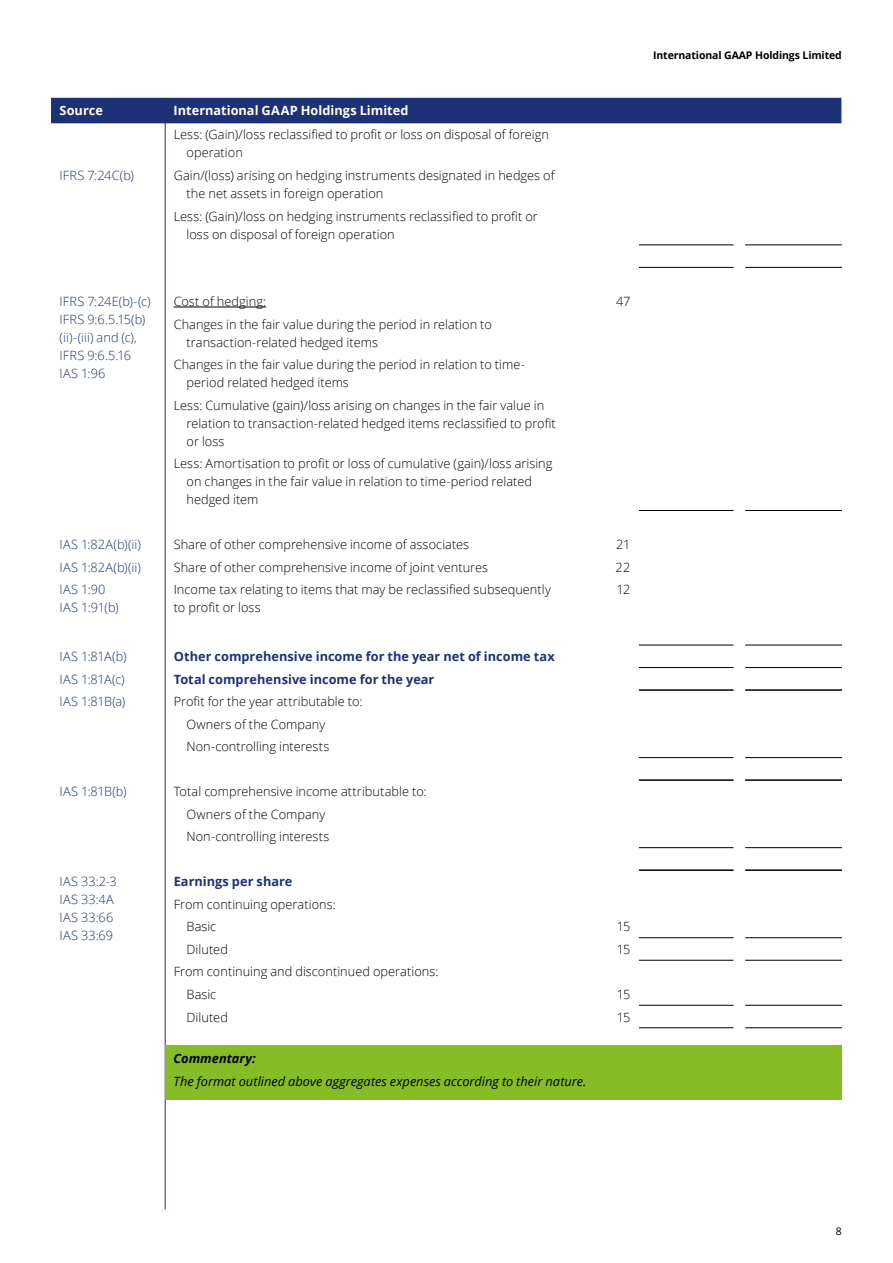
<style>
.page{position:relative;width:893px;height:1263px;background:#fff}
.page>*{position:absolute;margin:0;border:0;box-sizing:border-box;transform-origin:0 0}
.t1{font:300 12.75px/18px "Open Sans";letter-spacing:.005em;color:#000}
.t2{font:300 12.75px/18px "Open Sans";letter-spacing:.015em;color:#1d3176}
.t3{font:700 12.75px "Open Sans";letter-spacing:.005em;color:#1d3176}
.t4{font:italic 12.75px "Open Sans";color:#000}
.t5{font:700 12.75px "Open Sans";color:#fff}
.t6{font:italic 700 12.75px "Open Sans";color:#000}
.t7{font:700 10.5px "Open Sans";letter-spacing:-.01em;color:#000}
.t8{font:10.5px "Open Sans";color:#000}
</style>
<div class="page">
<hr style="left:165px;top:122px;width:1px;height:1087px;background:#1d3176">
<div style="left:165px;top:1045px;width:677px;height:54px;background:#86bc25"></div>
<hr style="left:639px;top:960px;width:94px;height:1px;background:#000">
<hr style="left:745px;top:960px;width:97px;height:1px;background:#000">
<hr style="left:639px;top:757px;width:94px;height:1px;background:#000">
<hr style="left:745px;top:757px;width:97px;height:1px;background:#000">
<hr style="left:639px;top:847px;width:94px;height:1px;background:#000">
<hr style="left:745px;top:847px;width:97px;height:1px;background:#000">
<hr style="left:639px;top:244px;width:94px;height:1px;background:#000">
<hr style="left:745px;top:244px;width:97px;height:1px;background:#000">
<hr style="left:639px;top:267px;width:94px;height:1px;background:#000">
<hr style="left:745px;top:267px;width:97px;height:1px;background:#000">
<hr style="left:639px;top:510px;width:94px;height:1px;background:#000">
<hr style="left:745px;top:510px;width:97px;height:1px;background:#000">
<hr style="left:639px;top:645px;width:94px;height:1px;background:#000">
<hr style="left:639px;top:667px;width:94px;height:1px;background:#000">
<hr style="left:745px;top:645px;width:97px;height:1px;background:#000">
<hr style="left:745px;top:667px;width:97px;height:1px;background:#000">
<div style="left:51px;top:98px;width:791px;height:25px;background:#1d3176"></div>
<hr style="left:639px;top:689px;width:94px;height:2px;background:#000">
<hr style="left:745px;top:689px;width:97px;height:2px;background:#000">
<hr style="left:639px;top:779px;width:94px;height:2px;background:#000">
<hr style="left:745px;top:779px;width:97px;height:2px;background:#000">
<hr style="left:639px;top:869px;width:94px;height:2px;background:#000">
<hr style="left:745px;top:869px;width:97px;height:2px;background:#000">
<hr style="left:639px;top:937px;width:94px;height:1px;background:#000">
<hr style="left:745px;top:937px;width:97px;height:1px;background:#000">
<hr style="left:639px;top:1005px;width:94px;height:1px;background:#000">
<hr style="left:745px;top:1005px;width:97px;height:1px;background:#000">
<hr style="left:639px;top:1027px;width:94px;height:1px;background:#000">
<hr style="left:745px;top:1027px;width:97px;height:1px;background:#000">
<hr style="left:174px;top:307px;width:92px;height:1px;background:#000">
<p class="t5" style="left:60px;top:102px;width:45px">Source</p>
<p class="t5" style="left:174px;top:102px;width:236px">International GAAP Holdings Limited</p>
<p class="t1" style="left:186px;top:125px;width:364px;text-indent:-13px">Less: (Gain)/loss reclassified to profit or loss on disposal of foreign operation</p>
<p class="t2" style="left:60px;top:166px;width:76px">IFRS 7:24C(b)</p>
<p class="t1" style="left:186px;top:166px;width:369px;text-indent:-13px">Gain/(loss) arising on hedging instruments designated in hedges of the net assets in foreign operation</p>
<p class="t1" style="left:186px;top:207px;width:353px;text-indent:-13px">Less: (Gain)/loss on hedging instruments reclassified to profit or loss on disposal of foreign operation</p>
<p class="t2" style="left:60px;top:292px;width:92px">IFRS 7:24E(b)-(c)<br>IFRS 9:6.5.15(b) (ii)-(iii) and (c),<br>IFRS 9:6.5.16<br>IAS 1:96</p>
<p class="t1" style="left:174px;top:292px;width:94px">Cost of hedging:</p>
<p class="t1" style="left:616px;top:292px;width:16px">47</p>
<p class="t1" style="left:186px;top:315px;width:307px;text-indent:-13px">Changes in the fair value during the period in relation to transaction-related hedged items</p>
<p class="t1" style="left:186px;top:355px;width:340px;text-indent:-13px">Changes in the fair value during the period in relation to time&shy;period related hedged items</p>
<p class="t1" style="left:186px;top:396px;width:371px;text-indent:-13px">Less: Cumulative (gain)/loss arising on changes in the fair value in relation to transaction-related hedged items reclassified to profit or loss</p>
<p class="t1" style="left:186px;top:454px;width:367px;text-indent:-13px">Less: Amortisation to profit or loss of cumulative (gain)/loss arising on changes in the fair value in relation to time-period related hedged item</p>
<p class="t2" style="left:60px;top:535px;width:83px">IAS 1:82A(b)(ii)</p>
<p class="t1" style="left:174px;top:535px;width:297px">Share of other comprehensive income of associates</p>
<p class="t1" style="left:616px;top:535px;width:16px">21</p>
<p class="t2" style="left:60px;top:558px;width:83px">IAS 1:82A(b)(ii)</p>
<p class="t1" style="left:174px;top:558px;width:316px">Share of other comprehensive income of joint ventures</p>
<p class="t1" style="left:616px;top:558px;width:16px">22</p>
<p class="t2" style="left:60px;top:580px;width:61px">IAS 1:90<br>IAS 1:91(b)</p>
<p class="t1" style="left:174px;top:580px;width:379px">Income tax relating to items that may be reclassified subsequently to profit or loss</p>
<p class="t1" style="left:617px;top:580px;width:15px">12</p>
<p class="t2" style="left:60px;top:647px;width:68px">IAS 1:81A(b)</p>
<p class="t3" style="left:174px;top:648px;width:382px">Other comprehensive income for the year net of income tax</p>
<p class="t2" style="left:60px;top:670px;width:67px">IAS 1:81A(c)</p>
<p class="t3" style="left:174px;top:670px;width:262px">Total comprehensive income for the year</p>
<p class="t2" style="left:60px;top:692px;width:67px">IAS 1:81B(a)</p>
<p class="t1" style="left:187px;top:690px;width:177px;line-height:22.5px;text-indent:-13px">Profit for the year attributable to:<br>Owners of the Company<br>Non-controlling interests</p>
<p class="t2" style="left:60px;top:782px;width:68px">IAS 1:81B(b)</p>
<p class="t1" style="left:187px;top:780px;width:242px;line-height:22.5px;text-indent:-13px">Total comprehensive income attributable to:<br>Owners of the Company<br>Non-controlling interests</p>
<p class="t2" style="left:60px;top:872px;width:59px">IAS 33:2-3<br>IAS 33:4A<br>IAS 33:66<br>IAS 33:69</p>
<p class="t3" style="left:174px;top:873px;width:120px">Earnings per share</p>
<p class="t1" style="left:187px;top:893px;width:151px;line-height:22.5px;text-indent:-13px">From continuing operations:<br>Basic</p>
<p class="t1" style="left:617px;top:917px;width:15px">15</p>
<p class="t1" style="left:187px;top:940px;width:43px">Diluted</p>
<p class="t1" style="left:617px;top:940px;width:15px">15</p>
<p class="t1" style="left:187px;top:960px;width:253px;line-height:22.5px;text-indent:-13px">From continuing and discontinued operations:<br>Basic</p>
<p class="t1" style="left:617px;top:985px;width:15px">15</p>
<p class="t1" style="left:187px;top:1007px;width:43px">Diluted</p>
<p class="t1" style="left:617px;top:1007px;width:15px">15</p>
<p class="t6" style="left:174px;top:1050px;width:84px">Commentary:</p>
<p class="t4" style="left:174px;top:1072px;width:414px">The format outlined above aggregates expenses according to their nature.</p>
<p class="t7" style="left:653px;top:48px;width:190px">International GAAP Holdings Limited</p>
<p class="t8" style="left:836px;top:1224px;width:8px">8</p>
</div>
